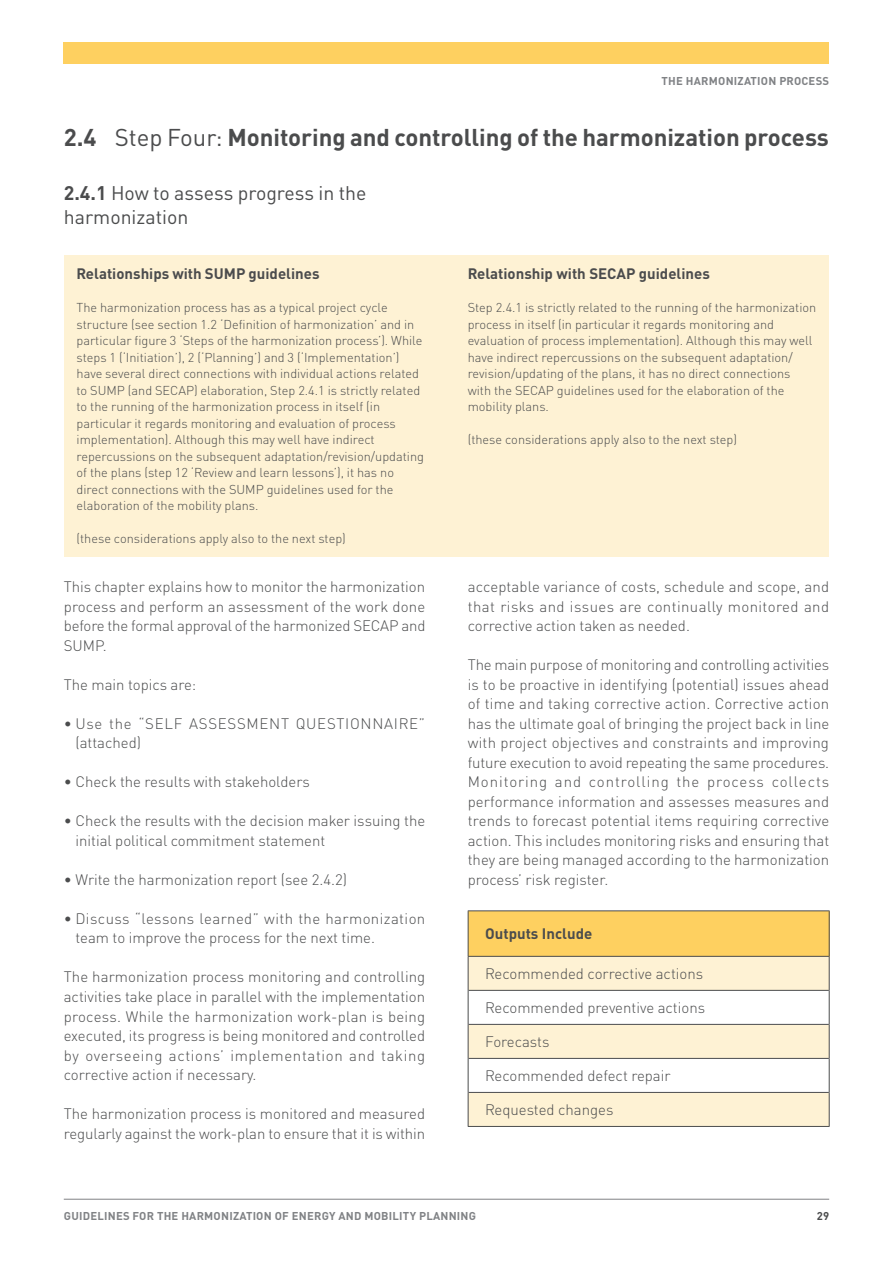
<style>
.page{position:relative;width:893px;height:1263px;background:#fff}
.page>*{position:absolute;margin:0;border:0;box-sizing:border-box;transform-origin:0 0}
.t1{font:700 24px "DIN Pro";color:#4b4c4d}
.t2{font:19.5px/24px "DIN Pro";color:#4b4c4d}
.t3{font:300 15px/19.5px "DIN Pro";color:#4b4c4d;text-align:justify}
.t4{font:300 15px/19.5px "DIN Pro";letter-spacing:.02em;color:#4b4c4d}
.t5{font:700 15px "DIN Pro";color:#4b4c4d}
.t6{font:300 15px/19.5px "DIN Pro";letter-spacing:.05em;color:#4b4c4d}
.t7{font:300 12.75px/16.5px "DIN Pro";color:#4b4c4d}
.t8{font:700 11.25px "DIN Pro";letter-spacing:.02em;color:#808285}
.t9{font:700 11.25px "DIN Pro";color:#4b4c4d}
.s1{font-weight:400}
.s2{font-weight:700}
</style>
<div class="page">
<hr style="left:64px;top:1199px;width:765px;height:1px;background:#808285">
<div style="left:64px;top:43px;width:765px;height:21px;background:#fed060"></div>
<div style="left:64px;top:255px;width:382px;height:301px;background:#fef2d4"></div>
<div style="left:446px;top:255px;width:383px;height:301px;background:#fef2d4"></div>
<div style="left:468px;top:911px;width:361px;height:45px;background:#fed060"></div>
<div style="left:469px;top:957px;width:360px;height:169px;background:#fef2d4"></div>
<svg style="left:469px;top:991px;width:360px;height:101px"></svg>
<hr style="left:468px;top:910px;width:362px;height:1px;background:#4b4c4d">
<hr style="left:468px;top:911px;width:1px;height:45px;background:#4b4c4d">
<hr style="left:829px;top:911px;width:1px;height:45px;background:#4b4c4d">
<hr style="left:468px;top:956px;width:362px;height:1px;background:#4b4c4d">
<hr style="left:468px;top:990px;width:361px;height:1px;background:#4b4c4d">
<hr style="left:468px;top:1024px;width:361px;height:1px;background:#4b4c4d">
<hr style="left:468px;top:1058px;width:361px;height:1px;background:#4b4c4d">
<hr style="left:468px;top:1092px;width:361px;height:1px;background:#4b4c4d">
<hr style="left:468px;top:1126px;width:362px;height:1px;background:#4b4c4d">
<hr style="left:468px;top:957px;width:1px;height:33px;background:#4b4c4d">
<hr style="left:829px;top:957px;width:1px;height:33px;background:#4b4c4d">
<hr style="left:468px;top:990px;width:1px;height:34px;background:#4b4c4d">
<hr style="left:829px;top:990px;width:1px;height:34px;background:#4b4c4d">
<hr style="left:468px;top:1024px;width:1px;height:34px;background:#4b4c4d">
<hr style="left:829px;top:1024px;width:1px;height:34px;background:#4b4c4d">
<hr style="left:468px;top:1058px;width:1px;height:34px;background:#4b4c4d">
<hr style="left:829px;top:1058px;width:1px;height:34px;background:#4b4c4d">
<hr style="left:468px;top:1092px;width:1px;height:34px;background:#4b4c4d">
<hr style="left:829px;top:1092px;width:1px;height:34px;background:#4b4c4d">
<p class="t8" style="left:662px;top:72px;width:169px">THE HARMONIZATION PROCESS</p>
<p class="t1" style="left:64px;top:117px;width:767px">2.4 <span class="s1">Step Four:</span> Monitoring and controlling of the harmonization process</p>
<p class="t2" style="left:64px;top:179px;width:304px"><span class="s2">2.4.1</span> How to assess progress in the harmonization</p>
<p class="t5" style="left:77px;top:261px;width:245px">Relationships with SUMP guidelines</p>
<p class="t7" style="left:77px;top:298px;width:349px">The harmonization process has as a typical project cycle structure (see section 1.2 ‘Definition of harmonization’ and in particular figure 3 ‘Steps of the harmonization process’). While steps 1 (‘Initiation’), 2 (‘Planning’) and 3 (‘Implementation’) have several direct connections with individual actions related to SUMP (and SECAP) elaboration, Step 2.4.1 is strictly related to the running of the harmonization process in itself (in particular it regards monitoring and evaluation of process implementation). Although this may well have indirect repercussions on the subsequent adaptation/revision/updating of the plans (step 12 ‘Review and learn lessons’), it has no direct connections with the SUMP guidelines used for the elaboration of the mobility plans.</p>
<p class="t7" style="left:77px;top:529px;width:271px">(these considerations apply also to the next step)</p>
<p class="t3" style="left:64px;top:576px;width:363px">This chapter explains how to monitor the harmonization process and perform an assessment of the work done before the formal approval of the harmonized SECAP and SUMP.</p>
<p class="t3" style="left:64px;top:673px;width:134px">The main topics are:</p>
<p class="t6" style="left:75px;top:712px;width:351px;text-indent:-12px">• Use the “SELF ASSESSMENT QUESTIONNAIRE” (attached)</p>
<p class="t3" style="left:64px;top:771px;width:247px">• Check the results with stakeholders</p>
<p class="t3" style="left:75px;top:810px;width:351px;text-indent:-12px">• Check the results with the decision maker issuing the initial political commitment statement</p>
<p class="t3" style="left:64px;top:868px;width:285px">• Write the harmonization report (see 2.4.2)</p>
<p class="t4" style="left:75px;top:907px;width:351px;text-indent:-12px">• Discuss “lessons learned” with the harmonization team to improve the process for the next time.</p>
<p class="t3" style="left:64px;top:966px;width:363px">The harmonization process monitoring and controlling activities take place in parallel with the implementation process. While the harmonization work-plan is being executed, its progress is being monitored and controlled by overseeing actions’ implementation and taking corrective action if necessary.</p>
<p class="t3" style="left:64px;top:1102px;width:363px">The harmonization process is monitored and measured regularly against the work-plan to ensure that it is within</p>
<p class="t5" style="left:468px;top:261px;width:244px">Relationship with SECAP guidelines</p>
<p class="t7" style="left:468px;top:298px;width:350px">Step 2.4.1 is strictly related to the running of the harmonization process in itself (in particular it regards monitoring and evaluation of process implementation). Although this may well have indirect repercussions on the subsequent adaptation/ revision/updating of the plans, it has no direct connections with the SECAP guidelines used for the elaboration of the mobility plans.</p>
<p class="t7" style="left:468px;top:430px;width:271px">(these considerations apply also to the next step)</p>
<p class="t3" style="left:468px;top:576px;width:363px">acceptable variance of costs, schedule and scope, and that risks and issues are continually monitored and corrective action taken as needed.</p>
<p class="t3" style="left:468px;top:654px;width:363px">The main purpose of monitoring and controlling activities is to be proactive in identifying (potential) issues ahead of time and taking corrective action. Corrective action has the ultimate goal of bringing the project back in line with project objectives and constraints and improving future execution to avoid repeating the same procedures.</p>
<p class="t3" style="left:468px;top:771px;width:363px">Monitoring and controlling the process collects performance information and assesses measures and trends to forecast potential items requiring corrective action. This includes monitoring risks and ensuring that they are being managed according to the harmonization process’ risk register.</p>
<p class="t5" style="left:485px;top:921px;width:109px">Outputs Include</p>
<p class="t3" style="left:485px;top:962px;width:220px">Recommended corrective actions</p>
<p class="t3" style="left:485px;top:997px;width:222px">Recommended preventive actions</p>
<p class="t3" style="left:485px;top:1031px;width:66px">Forecasts</p>
<p class="t3" style="left:485px;top:1065px;width:187px">Recommended defect repair</p>
<p class="t3" style="left:485px;top:1099px;width:130px">Requested changes</p>
<p class="t8" style="left:64px;top:1207px;width:414px">GUIDELINES FOR THE HARMONIZATION OF ENERGY AND MOBILITY PLANNING</p>
<p class="t9" style="left:817px;top:1207px;width:14px">29</p>
</div>
